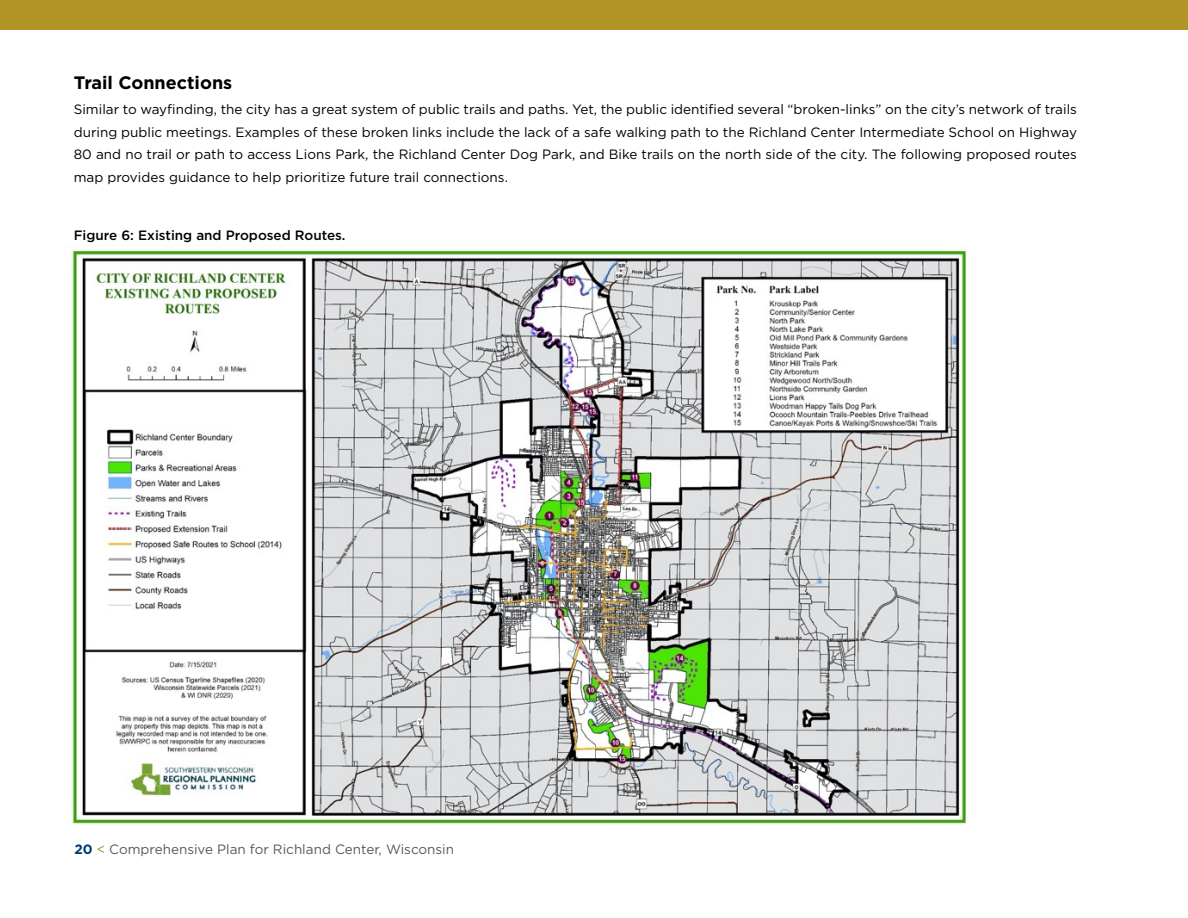
<style>
.page{position:relative;width:1188px;height:918px;background:#fff}
.page>*{position:absolute;margin:0;border:0;box-sizing:border-box;transform-origin:0 0}
.t1{font:700 18px "Gotham";color:#000}
.t2{font:13.5px/22.5px "Gotham";color:#000;text-align:justify}
.t3{font:13.5px "Gotham";color:#58595b}
.t4{font:500 13.5px "Gotham";color:#000}
.s1{font-weight:700;color:#003b77}
.s2{color:#78a22f}
</style>
<div class="page">
<div style="left:0;top:0;width:1188px;height:30px;background:#b29325"></div>
<img style="left:70px;top:247px;width:897px;height:577px">
<h1 class="t1" style="left:74px;top:72px;width:160px">Trail Connections</h1>
<p class="t2" style="left:74px;top:98px;width:1005px">Similar to wayfinding, the city has a great system of public trails and paths. Yet, the public identified several “broken-links” on the city’s network of trails during public meetings. Examples of these broken links include the lack of a safe walking path to the Richland Center Intermediate School on Highway 80 and no trail or path to access Lions Park, the Richland Center Dog Park, and Bike trails on the north side of the city. The following proposed routes map provides guidance to help prioritize future trail connections.</p>
<p class="t4" style="left:74px;top:228px;width:273px">Figure 6: Existing and Proposed Routes.</p>
<p class="t3" style="left:74px;top:841px;width:381px"><span class="s1">20</span> <span class="s2">&lt;</span> Comprehensive Plan for Richland Center, Wisconsin</p>
</div>
